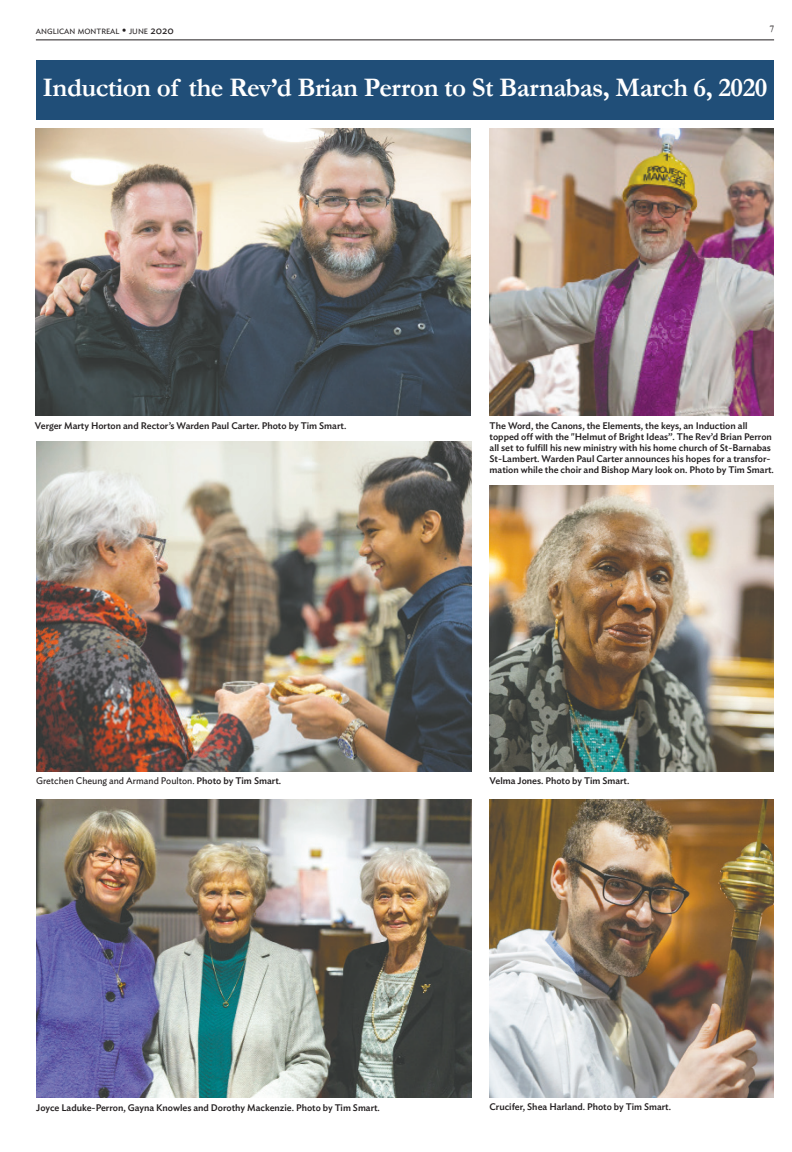
<style>
.page{position:relative;width:792px;height:1152px;background:#fff}
.page>*{position:absolute;margin:0;border:0;box-sizing:border-box;transform-origin:0 0}
.t1{font:700 27px "Garamond";letter-spacing:-.02em;color:#fff}
.t2{font:500 9.5px/11px "Ideal Sans";color:#231f20}
.t3{font:9.5px "Ideal Sans";color:#231f20}
.t4{font:9.5px "Times New Roman";color:#231f20}
.t5{font:7.6px "Ideal Sans";color:#231f20}
.s1{font-size:10.8px}
.s2{font-weight:500}
</style>
<div class="page">
<hr style="left:36px;top:40px;width:738px;height:1px;background:#231f20">
<img style="left:490px;top:486px;width:284px;height:286px">
<img style="left:35px;top:128px;width:436px;height:288px">
<img style="left:36px;top:442px;width:436px;height:330px">
<img style="left:36px;top:799px;width:436px;height:299px">
<img style="left:490px;top:128px;width:284px;height:288px">
<img style="left:489px;top:799px;width:285px;height:299px">
<div style="left:36px;top:60px;width:738px;height:60px;background:#204e78"></div>
<p class="t5" style="left:36px;top:26px;width:139px">ANGLICAN MONTREAL <span class="s1">•</span> JUNE <span class="s1">2020</span></p>
<p class="t4" style="left:769px;top:22px;width:6px">7</p>
<h1 class="t1" style="left:42px;top:71px;width:726px">Induction of the Rev’d Brian Perron to St Barnabas, March 6, 2020</h1>
<p class="t2" style="left:35px;top:419px;width:313px">Verger Marty Horton and Rector’s Warden Paul Carter. Photo by Tim Smart.</p>
<p class="t2" style="left:490px;top:419px;width:286px">The Word, the Canons, the Elements, the keys, an Induction all topped off with the "Helmut of Bright Ideas”. The Rev’d Brian Perron all set to fulfill his new ministry with his home church of St-Barnabas St-Lambert. Warden Paul Carter announces his hopes for a transfor&shy;mation while the choir and Bishop Mary look on. Photo by Tim Smart.</p>
<p class="t3" style="left:36px;top:773px;width:247px">Gretchen Cheung and Armand Poulton. <span class="s2">Photo by Tim Smart.</span></p>
<p class="t2" style="left:490px;top:774px;width:141px">Velma Jones. Photo by Tim Smart.</p>
<p class="t2" style="left:36px;top:1101px;width:345px">Joyce Laduke-Perron, Gayna Knowles and Dorothy Mackenzie. Photo by Tim Smart.</p>
<p class="t2" style="left:489px;top:1100px;width:183px">Crucifer, Shea Harland. Photo by Tim Smart.</p>
</div>
